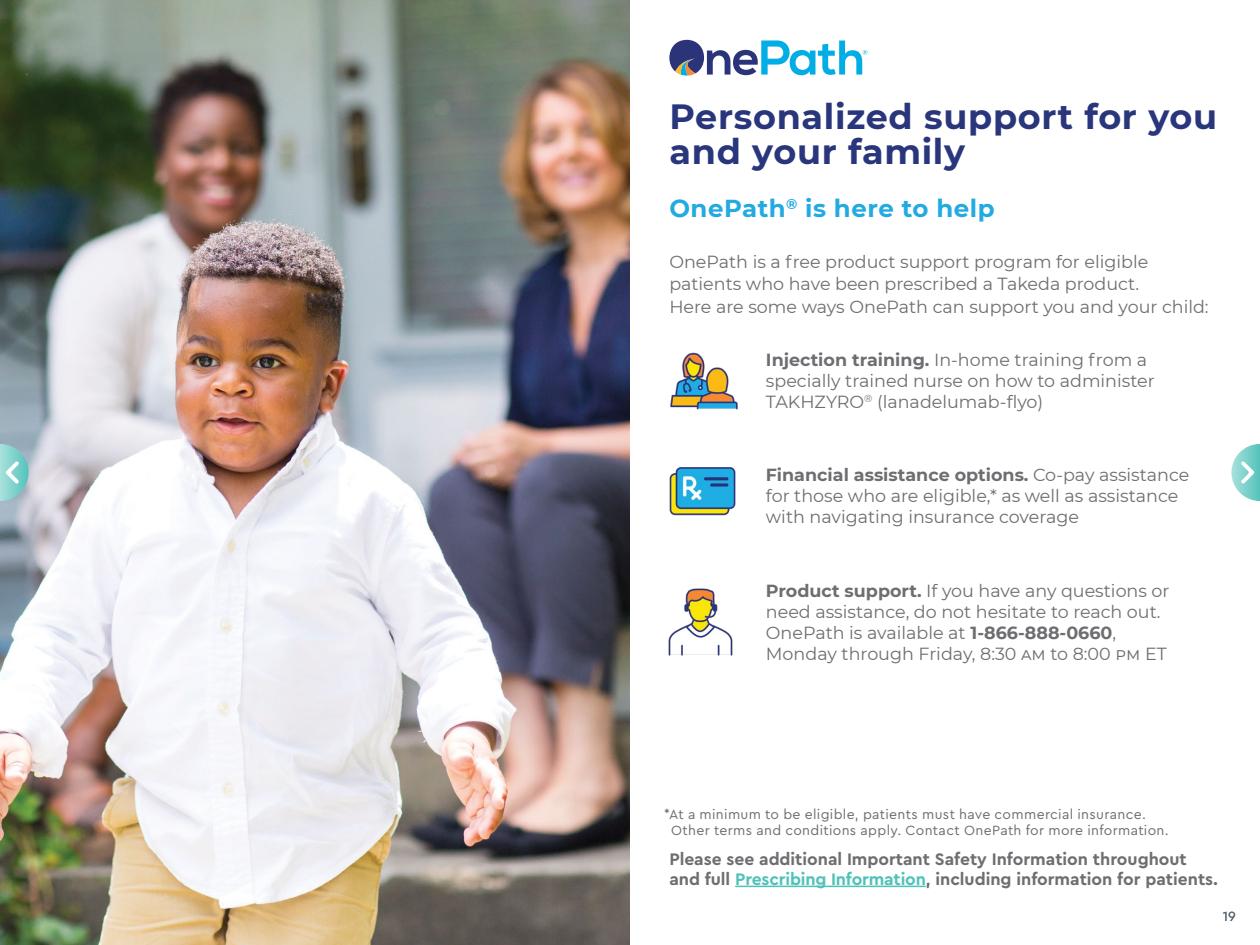
<style>
.page{position:relative;width:1260px;height:945px;background:#fff}
.page>*{position:absolute;margin:0;border:0;box-sizing:border-box;transform-origin:0 0}
.t1{font:700 35px/35px "Montserrat";letter-spacing:.02em;color:#29367b}
.t2{font:700 24.5px "Montserrat";letter-spacing:.02em;color:#23aae1}
.t3{font:17.5px/21px "Montserrat";color:#6d6e71}
.t4{font:700 17.5px/19.2px "Cera Pro";color:#6d6e71}
.t5{font:14px/15.8px "Cera Pro";letter-spacing:.025em;color:#6d6e71}
.t6{font:14px "Cera Pro";color:#5b6870}
.s1{font-weight:700}
.s2{color:#51c2b9}
</style>
<div class="page">
<img style="left:0;top:0;width:630px;height:945px">
<svg style="left:669px;top:40px;width:198px;height:36px"></svg>
<hr style="left:735px;top:886px;width:191px;height:1px;background:#51c2b9">
<img style="left:669px;top:467px;width:67px;height:49px">
<img style="left:670px;top:352px;width:68px;height:58px">
<img style="left:668px;top:588px;width:65px;height:68px">
<svg style="left:0;top:444px;width:29px;height:57px;background:#94cfce"></svg>
<svg style="left:1231px;top:444px;width:29px;height:57px"></svg>
<h1 class="t1" style="left:669px;top:98px;width:549px">Personalized support for you and your family</h1>
<h2 class="t2" style="left:669px;top:190px;width:327px">OnePath<sup>®</sup> is here to help</h2>
<p class="t3" style="left:669px;top:249px;width:541px;line-height:22.8px">OnePath is a free product support program for eligible patients who have been prescribed a Takeda product.<br>Here are some ways OnePath can support you and your child:</p>
<p class="t3" style="left:766px;top:348px;width:390px"><span class="s1">Injection training.</span> In-home training from a specially trained nurse on how to administer<br>TAKHZYRO<sup>®</sup> (lanadelumab-flyo)</p>
<p class="t3" style="left:766px;top:464px;width:425px"><span class="s1">Financial assistance options.</span> Co-pay assistance for those who are eligible,* as well as assistance with navigating insurance coverage</p>
<p class="t3" style="left:766px;top:579px;width:405px"><span class="s1">Product support.</span> If you have any questions or need assistance, do not hesitate to reach out.<br>OnePath is available at <span class="s1">1-866-888-0660</span>, Monday through Friday, 8:30 AM to 8:00 PM ET</p>
<p class="t5" style="left:671px;top:806px;width:499px;text-indent:-7px">*At a minimum to be eligible, patients must have commercial insurance.<br>Other terms and conditions apply. Contact OnePath for more information.</p>
<p class="t4" style="left:669px;top:849px;width:550px">Please see additional Important Safety Information throughout and full <span class="s2">Prescribing Information</span>, including information for patients.</p>
<p class="t6" style="left:1223px;top:907px;width:15px">19</p>
</div>
